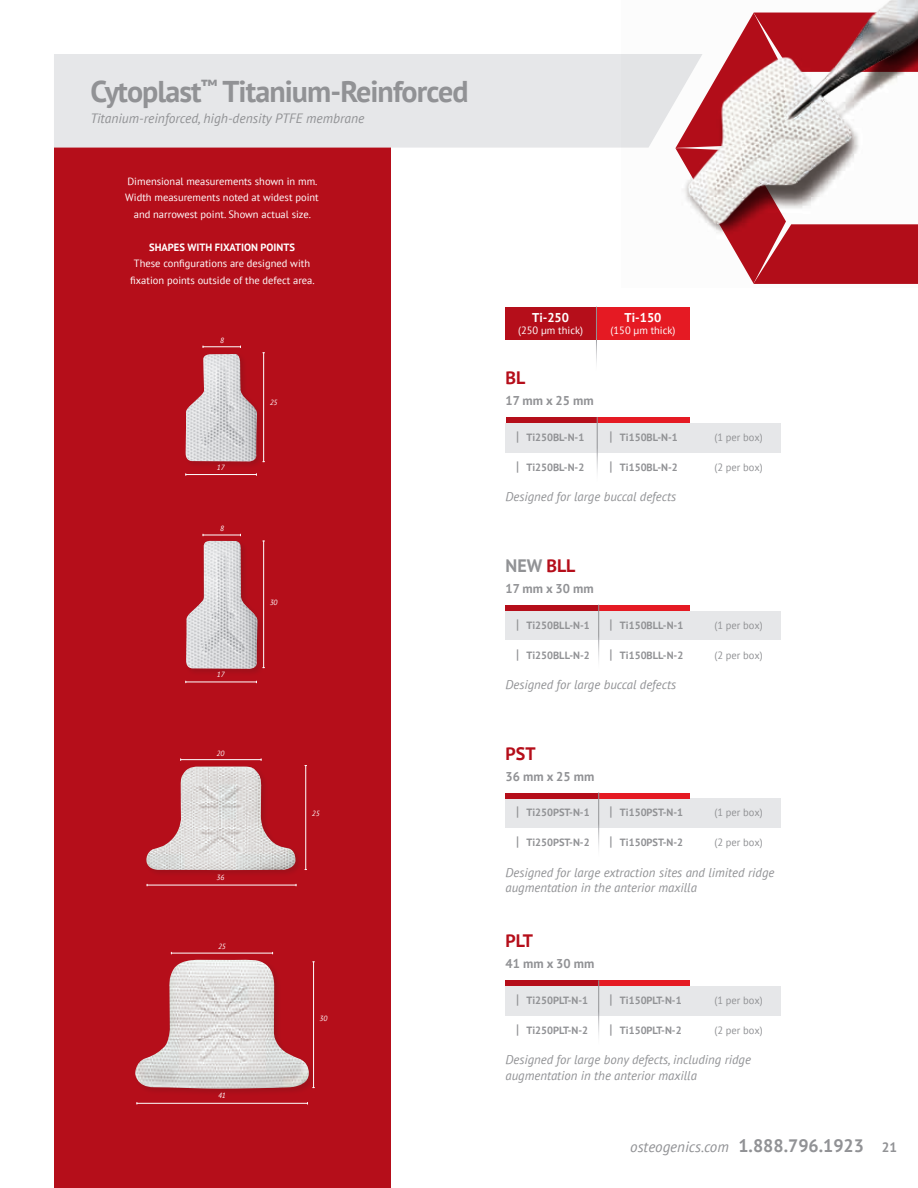
<style>
.page{position:relative;width:918px;height:1188px;background:#fff}
.page>*{position:absolute;margin:0;border:0;box-sizing:border-box;transform-origin:0 0}
.t1{font:700 30px "PT Sans";letter-spacing:-.03em;color:#919295}
.t2{font:700 18px "PT Sans";color:#b50e1a}
.t3{font:700 18px "PT Sans";color:#919295}
.t4{font:italic 15px "PT Sans";color:#919295}
.t5{font:italic 13.5px "PT Sans";color:#919295}
.t6{font:italic 12.75px/15.3px "PT Sans";color:#919295}
.t7{font:700 12.75px "PT Sans";color:#919295}
.t8{font:700 12.75px "PT Sans";color:#fff}
.t9{font:700 10.5px "PT Sans";color:#919295}
.t10{font:10.5px/16.5px "PT Sans";color:#fff;text-align:center}
.t11{font:10.5px "PT Sans";color:#919295}
.t12{font:700 10.5px "PT Sans";color:#fff}
.t13{font:italic 7.5px "PT Sans";color:#fff}
.s1{font-size:13.65px}
.s2{color:#b50e1a}
.s3{font-weight:700;font-style:normal;font-size:18px}
.s4{font-weight:700;font-style:normal;font-size:13.5px}
</style>
<div class="page">
<div style="left:506px;top:605px;width:95px;height:6px;background:#b50e1a"></div>
<div style="left:506px;top:417px;width:91px;height:7px;background:#b50e1a"></div>
<div style="left:599px;top:605px;width:91px;height:6px;background:#e51a23"></div>
<div style="left:597px;top:417px;width:93px;height:6px;background:#e51a23"></div>
<div style="left:54px;top:139px;width:336px;height:1049px;background:#b50e1a"></div>
<div style="left:54px;top:54px;width:567px;height:94px;background:#e6e7e9"></div>
<div style="left:506px;top:423px;width:275px;height:30px;background:#e6e7e9"></div>
<hr style="left:597px;top:417px;width:1px;height:66px;background:#fff">
<div style="left:506px;top:611px;width:275px;height:29px;background:#e6e7e9"></div>
<hr style="left:598px;top:605px;width:1px;height:65px;background:#fff">
<div style="left:506px;top:798px;width:275px;height:30px;background:#e6e7e9"></div>
<div style="left:506px;top:986px;width:275px;height:30px;background:#e6e7e9"></div>
<div style="left:184px;top:353px;width:81px;height:116px;background:#231f20;opacity:.15"></div>
<img style="left:185px;top:354px;width:73px;height:108px">
<hr style="left:203px;top:347px;width:37px;height:1px;background:#fff">
<hr style="left:186px;top:474px;width:70px;height:1px;background:#fff">
<hr style="left:263px;top:353px;width:1px;height:109px;background:#fff">
<div style="left:145px;top:765px;width:158px;height:113px;background:#231f20;opacity:.15"></div>
<img style="left:146px;top:766px;width:149px;height:104px">
<hr style="left:181px;top:759px;width:80px;height:1px;background:#fff">
<hr style="left:147px;top:885px;width:149px;height:1px;background:#fff">
<hr style="left:305px;top:766px;width:1px;height:104px;background:#fff">
<div style="left:134px;top:958px;width:182px;height:138px;background:#231f20;opacity:.15"></div>
<img style="left:135px;top:959px;width:174px;height:130px">
<hr style="left:171px;top:953px;width:102px;height:1px;background:#fff">
<hr style="left:137px;top:1103px;width:171px;height:1px;background:#fff">
<hr style="left:313px;top:962px;width:1px;height:126px;background:#fff">
<img style="left:621px;top:0;width:297px;height:284px">
<div style="left:185px;top:539px;width:80px;height:137px;background:#231f20;opacity:.15"></div>
<img style="left:185px;top:541px;width:74px;height:129px">
<hr style="left:203px;top:535px;width:37px;height:1px;background:#fff">
<hr style="left:186px;top:682px;width:70px;height:1px;background:#fff">
<hr style="left:263px;top:541px;width:1px;height:127px;background:#fff">
<div style="left:505px;top:307px;width:91px;height:32px;background:#b50e1a"></div>
<div style="left:596px;top:307px;width:94px;height:32px;background:#e51a23"></div>
<hr style="left:596px;top:307px;width:1px;height:65px;background:#fff">
<div style="left:506px;top:793px;width:95px;height:5px;background:#b50e1a"></div>
<div style="left:506px;top:980px;width:95px;height:6px;background:#b50e1a"></div>
<div style="left:599px;top:793px;width:91px;height:5px;background:#e51a23"></div>
<div style="left:599px;top:980px;width:91px;height:6px;background:#e51a23"></div>
<hr style="left:598px;top:793px;width:1px;height:65px;background:#fff">
<hr style="left:598px;top:980px;width:1px;height:66px;background:#fff">
<h1 class="t1" style="left:90px;top:72px;width:380px">Cytoplast<sup>™</sup> Titanium-Reinforced</h1>
<p class="t5" style="left:90px;top:110px;width:275px">Titanium-reinforced, high-density PTFE membrane</p>
<p class="t10" style="left:125px;top:173px;width:195px">Dimensional measurements shown in mm.<br>Width measurements noted at widest point and narrowest point. Shown actual size.</p>
<p class="t12" style="left:149px;top:240px;width:147px">SHAPES WITH FIXATION POINTS</p>
<p class="t10" style="left:130px;top:255px;width:186px">These configurations are designed with fixation points outside of the defect area.</p>
<p class="t13" style="left:220px;top:335px;width:5px">8</p>
<p class="t13" style="left:217px;top:463px;width:9px">17</p>
<p class="t13" style="left:220px;top:524px;width:5px">8</p>
<p class="t13" style="left:217px;top:670px;width:9px">17</p>
<p class="t13" style="left:217px;top:748px;width:9px">20</p>
<p class="t13" style="left:217px;top:872px;width:9px">36</p>
<p class="t13" style="left:218px;top:942px;width:9px">25</p>
<p class="t13" style="left:218px;top:1090px;width:9px">41</p>
<p class="t13" style="left:270px;top:397px;width:9px">25</p>
<p class="t13" style="left:270px;top:598px;width:9px">30</p>
<p class="t13" style="left:312px;top:809px;width:9px">25</p>
<p class="t13" style="left:320px;top:1013px;width:9px">30</p>
<p class="t8" style="left:532px;top:309px;width:38px">Ti-250</p>
<p class="t10" style="left:518px;top:322px;width:66px">(250 µm thick)</p>
<h2 class="t2" style="left:506px;top:366px;width:21px">BL</h2>
<p class="t7" style="left:506px;top:392px;width:90px">17 mm x 25 mm</p>
<p class="t8" style="left:625px;top:309px;width:38px">Ti-150</p>
<p class="t10" style="left:611px;top:322px;width:66px">(150 µm thick)</p>
<p class="t9" style="left:516px;top:430px;width:69px"><span class="s1">|</span> Ti250BL-N-1</p>
<p class="t9" style="left:610px;top:430px;width:69px"><span class="s1">|</span> Ti150BL-N-1</p>
<p class="t11" style="left:714px;top:430px;width:50px">(1 per box)</p>
<p class="t9" style="left:516px;top:460px;width:69px"><span class="s1">|</span> Ti250BL-N-2</p>
<p class="t9" style="left:610px;top:460px;width:69px"><span class="s1">|</span> Ti150BL-N-2</p>
<p class="t11" style="left:714px;top:460px;width:50px">(2 per box)</p>
<p class="t6" style="left:506px;top:489px;width:172px">Designed for large buccal defects</p>
<h2 class="t3" style="left:506px;top:553px;width:71px">NEW <span class="s2">BLL</span></h2>
<p class="t7" style="left:506px;top:580px;width:90px">17 mm x 30 mm</p>
<p class="t9" style="left:516px;top:618px;width:75px"><span class="s1">|</span> Ti250BLL-N-1</p>
<p class="t9" style="left:610px;top:618px;width:75px"><span class="s1">|</span> Ti150BLL-N-1</p>
<p class="t11" style="left:714px;top:618px;width:50px">(1 per box)</p>
<p class="t9" style="left:516px;top:648px;width:75px"><span class="s1">|</span> Ti250BLL-N-2</p>
<p class="t9" style="left:610px;top:648px;width:75px"><span class="s1">|</span> Ti150BLL-N-2</p>
<p class="t11" style="left:714px;top:648px;width:50px">(2 per box)</p>
<p class="t6" style="left:506px;top:676px;width:172px">Designed for large buccal defects</p>
<h2 class="t2" style="left:506px;top:741px;width:32px">PST</h2>
<p class="t7" style="left:506px;top:768px;width:90px">36 mm x 25 mm</p>
<p class="t9" style="left:516px;top:806px;width:75px"><span class="s1">|</span> Ti250PST-N-1</p>
<p class="t9" style="left:610px;top:806px;width:75px"><span class="s1">|</span> Ti150PST-N-1</p>
<p class="t11" style="left:714px;top:806px;width:50px">(1 per box)</p>
<p class="t9" style="left:516px;top:836px;width:75px"><span class="s1">|</span> Ti250PST-N-2</p>
<p class="t9" style="left:610px;top:836px;width:75px"><span class="s1">|</span> Ti150PST-N-2</p>
<p class="t11" style="left:714px;top:836px;width:50px">(2 per box)</p>
<p class="t6" style="left:506px;top:864px;width:270px">Designed for large extraction sites and limited ridge augmentation in the anterior maxilla</p>
<h2 class="t2" style="left:506px;top:929px;width:29px">PLT</h2>
<p class="t7" style="left:506px;top:955px;width:90px">41 mm x 30 mm</p>
<p class="t9" style="left:516px;top:994px;width:73px"><span class="s1">|</span> Ti250PLT-N-1</p>
<p class="t9" style="left:610px;top:994px;width:73px"><span class="s1">|</span> Ti150PLT-N-1</p>
<p class="t11" style="left:714px;top:994px;width:50px">(1 per box)</p>
<p class="t9" style="left:516px;top:1024px;width:73px"><span class="s1">|</span> Ti250PLT-N-2</p>
<p class="t9" style="left:610px;top:1024px;width:73px"><span class="s1">|</span> Ti150PLT-N-2</p>
<p class="t11" style="left:714px;top:1024px;width:50px">(2 per box)</p>
<p class="t6" style="left:506px;top:1052px;width:247px">Designed for large bony defects, including ridge augmentation in the anterior maxilla</p>
<p class="t4" style="left:630px;top:1137px;width:268px">osteogenics.com <span class="s3">1.888.796.1923</span> <span class="s4">21</span></p>
</div>
